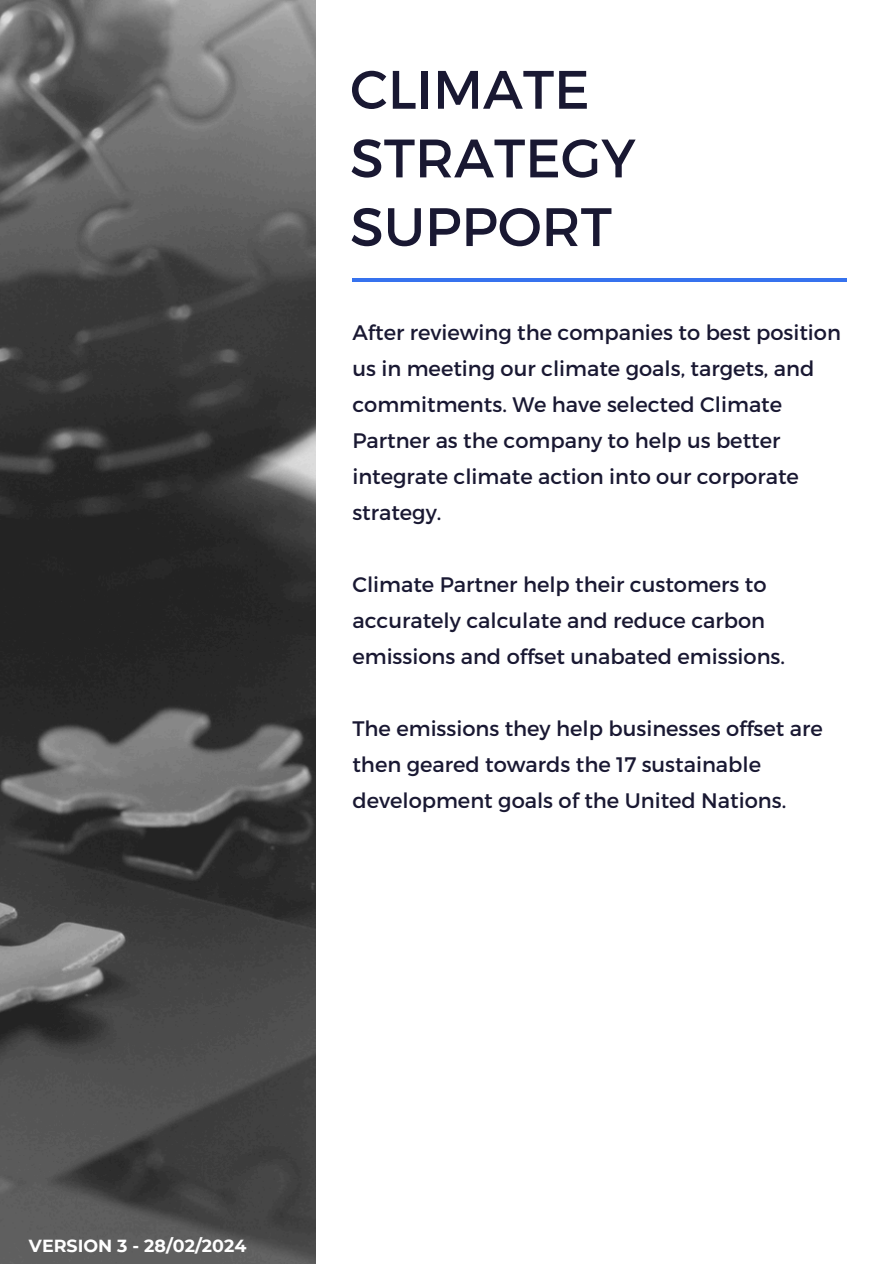
<style>
.page{position:relative;width:894px;height:1264px;background:#fff}
.page>*{position:absolute;margin:0;border:0;box-sizing:border-box;transform-origin:0 0}
.t1{font:54px/68.7px "Montserrat";color:#191832}
.t2{font:21px/36px "Montserrat";color:#191832}
.t3{font:700 17.4px "Montserrat";color:#fff}
</style>
<div class="page">
<img style="left:0;top:0;width:315px;height:1263px">
<hr style="left:352px;top:278px;width:494px;height:4px;background:#3672ee">
<h1 class="t1" style="left:350px;top:52px;width:287px">CLIMATE<br>STRATEGY<br>SUPPORT</h1>
<h2 class="t2" style="left:352px;top:313px;width:490px">After reviewing the companies to best position us in meeting our climate goals, targets, and commitments. We have selected Climate Partner as the company to help us better integrate climate action into our corporate strategy.</h2>
<h2 class="t2" style="left:352px;top:565px;width:434px">Climate Partner help their customers to accurately calculate and reduce carbon emissions and offset unabated emissions.</h2>
<h2 class="t2" style="left:352px;top:709px;width:471px">The emissions they help businesses offset are then geared towards the 17 sustainable development goals of the United Nations.</h2>
<p class="t3" style="left:29px;top:1235px;width:219px">VERSION 3 - 28/02/2024</p>
</div>
